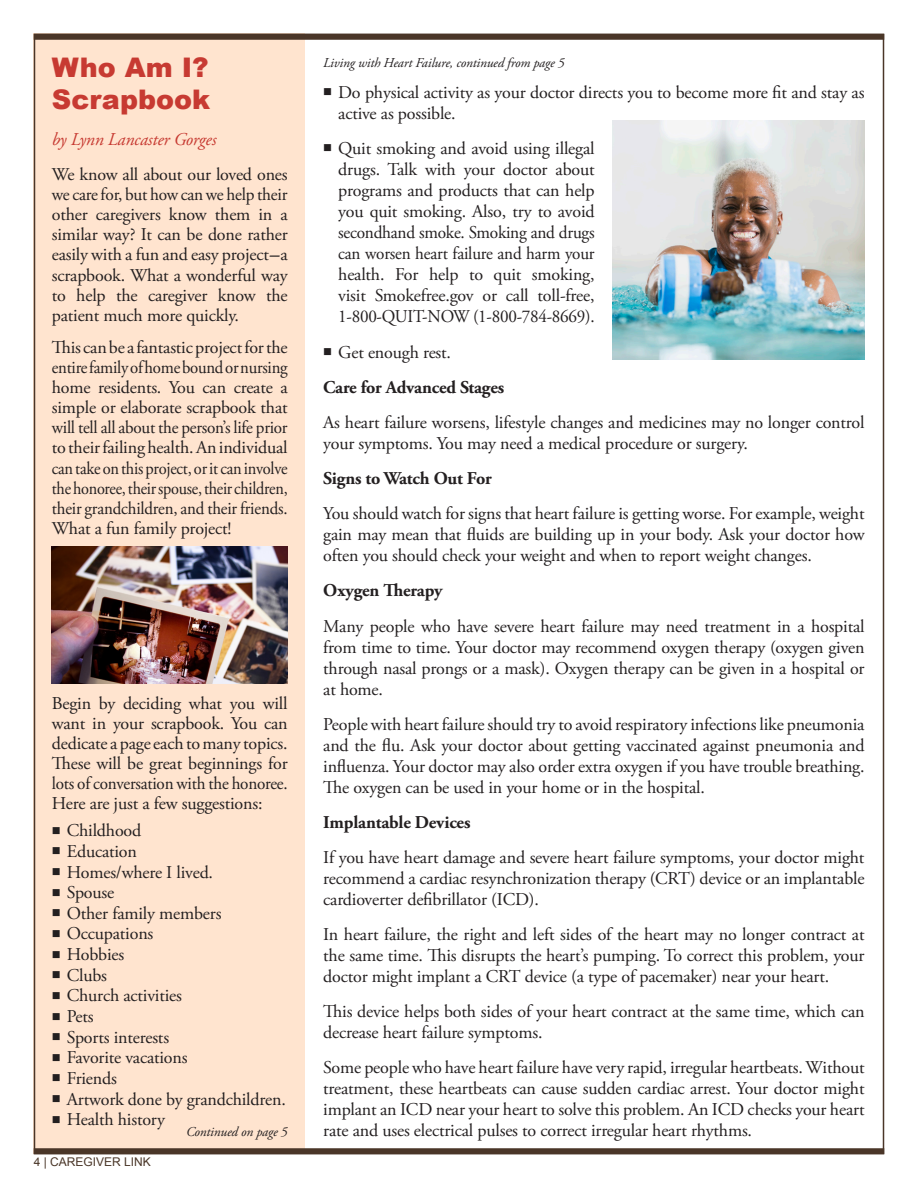
<style>
.page{position:relative;width:918px;height:1188px;background:#fff}
.page>*{position:absolute;margin:0;border:0;box-sizing:border-box;transform-origin:0 0}
.Article_Heading{font:900 27px/32.4px "Arial";color:#c73a32}
.Article_Body_Copy{font:18px/21px "Adobe Garamond Pro";letter-spacing:-.01em;color:#231f20;text-align:justify}
.Article_Body_Copy-2{font:700 18px "Adobe Garamond Pro";letter-spacing:-.01em;color:#231f20}
.Article_By_Line{font:italic 18px "Adobe Garamond Pro";letter-spacing:-.01em;color:#c73a32}
.Article_Body_Copy-3{font:italic 13.5px "Adobe Garamond Pro";letter-spacing:-.01em;color:#231f20}
.t1{font:12px "Arial";color:#4a3628}
.s1{font-family:"Garamond Premr Pro";font-weight:600}
</style>
<div class="page">
<div style="left:34px;top:34px;width:271px;height:1120px;background:#ffe4cf"></div>
<div style="left:34px;top:34px;width:850px;height:6px;background:#4a3628"></div>
<div style="left:34px;top:1148px;width:850px;height:6px;background:#4a3628"></div>
<img style="left:52px;top:547px;width:235px;height:137px">
<img style="left:613px;top:121px;width:252px;height:239px">
<p class="Article_Heading" style="left:52px;top:50px;width:160px">Who Am I?<br>Scrapbook</p>
<p class="Article_By_Line" style="left:52px;top:128px;width:166px">by Lynn Lancaster Gorges</p>
<p class="Article_Body_Copy" style="left:52px;top:165px;width:237px;line-height:20.1px">We know all about our loved ones we care for, but how can we help their other caregivers know them in a similar way? It can be done rather easily with a fun and easy project<span class="s1">-</span>a scrapbook. What a wonderful way to help the caregiver know the patient much more quickly.</p>
<p class="Article_Body_Copy" style="left:52px;top:338px;width:237px;line-height:20.1px">This can be a fantastic project for the entire family of home bound or nursing home residents. You can create a simple or elaborate scrapbook that will tell all about the person’s life prior to their failing health. An individual can take on this project, or it can involve the honoree, their spouse, their children, their grandchildren, and their friends.<br>What a fun family project!</p>
<p class="Article_Body_Copy" style="left:52px;top:694px;width:237px;line-height:20.1px">Begin by deciding what you will want in your scrapbook. You can dedicate a page each to many topics.<br>These will be great beginnings for lots of conversation with the honoree.<br>Here are just a few suggestions:</p>
<p class="Article_Body_Copy" style="left:52px;top:821px;width:91px">■ Childhood</p>
<p class="Article_Body_Copy" style="left:52px;top:841px;width:87px">■ Education</p>
<p class="Article_Body_Copy" style="left:52px;top:862px;width:163px">■ Homes/where I lived.</p>
<p class="Article_Body_Copy" style="left:52px;top:883px;width:64px">■ Spouse</p>
<p class="Article_Body_Copy" style="left:52px;top:903px;width:171px">■ Other family members</p>
<p class="Article_Body_Copy" style="left:52px;top:924px;width:103px">■ Occupations</p>
<p class="Article_Body_Copy" style="left:52px;top:945px;width:74px">■ Hobbies</p>
<p class="Article_Body_Copy" style="left:52px;top:965px;width:57px">■ Clubs</p>
<p class="Article_Body_Copy" style="left:52px;top:986px;width:132px">■ Church activities</p>
<p class="Article_Body_Copy" style="left:52px;top:1006px;width:43px">■ Pets</p>
<p class="Article_Body_Copy" style="left:52px;top:1027px;width:119px">■ Sports interests</p>
<p class="Article_Body_Copy" style="left:52px;top:1048px;width:137px">■ Favorite vacations</p>
<p class="Article_Body_Copy" style="left:52px;top:1068px;width:67px">■ Friends</p>
<p class="Article_Body_Copy" style="left:52px;top:1089px;width:236px">■ Artwork done by grandchildren.</p>
<p class="Article_Body_Copy" style="left:52px;top:1110px;width:115px">■ Health history</p>
<p class="Article_Body_Copy-3" style="left:186px;top:1124px;width:103px">Continued on page 5</p>
<p class="t1" style="left:34px;top:1154px;width:119px">4 | CAREGIVER LINK</p>
<p class="Article_Body_Copy-3" style="left:323px;top:55px;width:243px">Living with Heart Failure, continued from page 5</p>
<p class="Article_Body_Copy" style="left:338px;top:82px;width:528px;text-indent:-15px">■ Do physical activity as your doctor directs you to become more fit and stay as active as possible.</p>
<p class="Article_Body_Copy" style="left:338px;top:138px;width:258px;text-indent:-15px">■ Quit smoking and avoid using illegal drugs. Talk with your doctor about programs and products that can help you quit smoking. Also, try to avoid secondhand smoke. Smoking and drugs can worsen heart failure and harm your health. For help to quit smoking, visit Smokefree.gov or call toll-free, 1-800-QUIT-NOW (1-800-784-8669).</p>
<p class="Article_Body_Copy" style="left:323px;top:342px;width:129px">■ Get enough rest.</p>
<p class="Article_Body_Copy-2" style="left:323px;top:377px;width:183px">Care for Advanced Stages</p>
<p class="Article_Body_Copy" style="left:323px;top:413px;width:543px">As heart failure worsens, lifestyle changes and medicines may no longer control your symptoms. You may need a medical procedure or surgery.</p>
<p class="Article_Body_Copy-2" style="left:323px;top:468px;width:170px">Signs to Watch Out For</p>
<p class="Article_Body_Copy" style="left:323px;top:504px;width:543px">You should watch for signs that heart failure is getting worse. For example, weight gain may mean that fluids are building up in your body. Ask your doctor how often you should check your weight and when to report weight changes.</p>
<p class="Article_Body_Copy-2" style="left:323px;top:580px;width:121px">Oxygen Therapy</p>
<p class="Article_Body_Copy" style="left:323px;top:616px;width:543px">Many people who have severe heart failure may need treatment in a hospital from time to time. Your doctor may recommend oxygen therapy (oxygen given through nasal prongs or a mask). Oxygen therapy can be given in a hospital or at home.</p>
<p class="Article_Body_Copy" style="left:323px;top:714px;width:543px">People with heart failure should try to avoid respiratory infections like pneumonia and the flu. Ask your doctor about getting vaccinated against pneumonia and influenza. Your doctor may also order extra oxygen if you have trouble breathing.<br>The oxygen can be used in your home or in the hospital.</p>
<p class="Article_Body_Copy-2" style="left:323px;top:811px;width:149px">Implantable Devices</p>
<p class="Article_Body_Copy" style="left:323px;top:847px;width:543px">If you have heart damage and severe heart failure symptoms, your doctor might recommend a cardiac resynchronization therapy (CRT) device or an implantable cardioverter defibrillator (ICD).</p>
<p class="Article_Body_Copy" style="left:323px;top:924px;width:543px">In heart failure, the right and left sides of the heart may no longer contract at the same time. This disrupts the heart’s pumping. To correct this problem, your doctor might implant a CRT device (a type of pacemaker) near your heart.</p>
<p class="Article_Body_Copy" style="left:323px;top:1001px;width:543px">This device helps both sides of your heart contract at the same time, which can decrease heart failure symptoms.</p>
<p class="Article_Body_Copy" style="left:323px;top:1057px;width:543px">Some people who have heart failure have very rapid, irregular heartbeats. Without treatment, these heartbeats can cause sudden cardiac arrest. Your doctor might implant an ICD near your heart to solve this problem. An ICD checks your heart rate and uses electrical pulses to correct irregular heart rhythms.</p>
</div>
